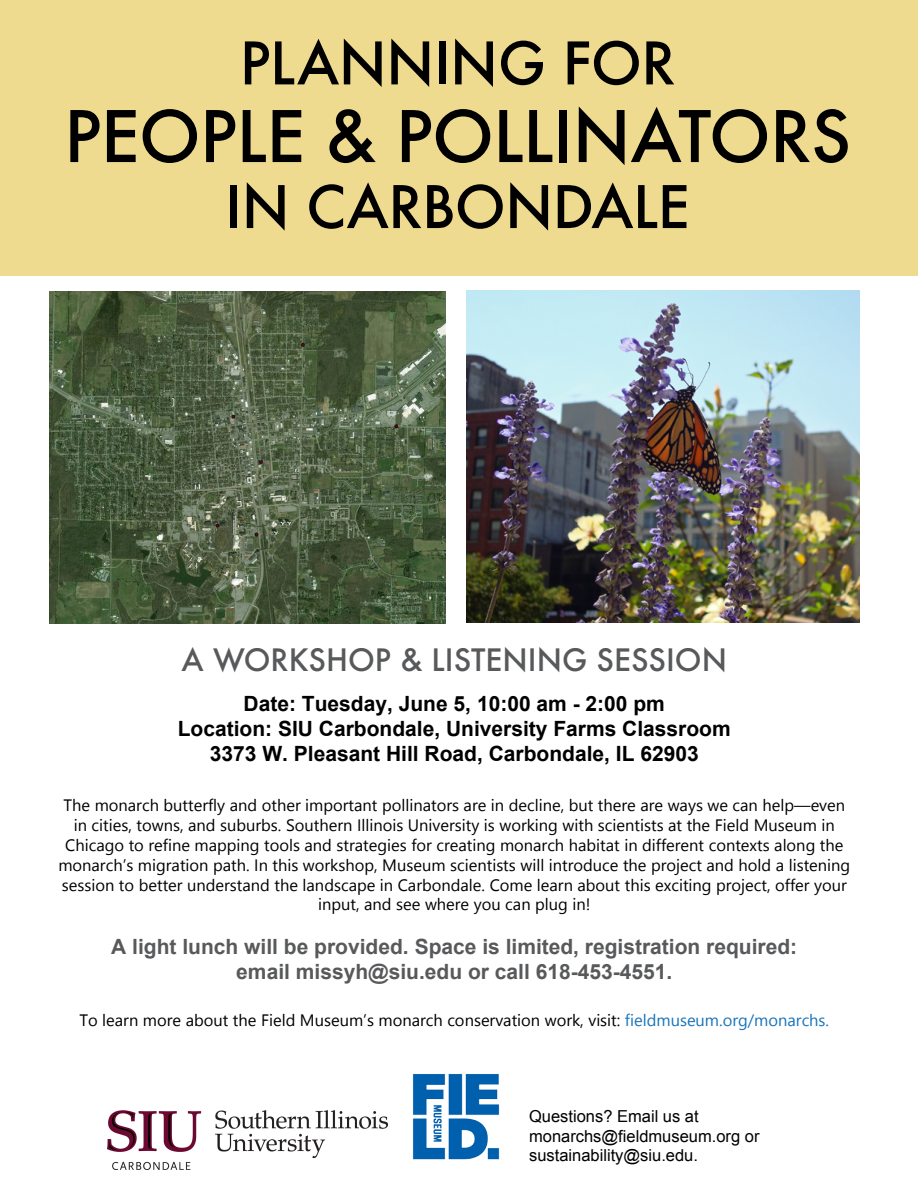
<style>
.page{position:relative;width:918px;height:1188px;background:#fff}
.page>*{position:absolute;margin:0;border:0;box-sizing:border-box;transform-origin:0 0}
.t1{font:500 69px "Futura";letter-spacing:-.01em;color:#000}
.t2{font:500 57px "Futura";letter-spacing:-.01em;color:#000}
.t3{font:500 30px "Futura";color:#58595b}
.t4{font:700 21px/25.2px "Arial";color:#000;text-align:center}
.t5{font:700 21px/25.2px "Arial";color:#58595b;text-align:center}
.t6{font:16.5px/19.8px "Nirmala UI";color:#000;text-align:center}
.t7{font:16.5px/19.8px "Arial";color:#000}
.s1{color:#1874ba}
</style>
<div class="page">
<div style="left:0;top:0;width:918px;height:276px;background:#eedb90"></div>
<img style="left:49px;top:291px;width:396px;height:332px">
<img style="left:466px;top:290px;width:393px;height:333px">
<img style="left:412px;top:1074px;width:88px;height:86px">
<img style="left:107px;top:1111px;width:281px;height:59px">
<h2 class="t2" style="left:240px;top:24px;width:437px">PLANNING FOR</h2>
<h1 class="t1" style="left:64px;top:89px;width:788px">PEOPLE &amp; POLLINATORS</h1>
<h2 class="t2" style="left:225px;top:168px;width:466px">IN CARBONDALE</h2>
<h3 class="t3" style="left:182px;top:639px;width:547px">A WORKSHOP &amp; LISTENING SESSION</h3>
<p class="t4" style="left:178px;top:691px;width:555px">Date: Tuesday, June 5, 10:00 am - 2:00 pm<br>Location: SIU Carbondale, University Farms Classroom<br>3373 W. Pleasant Hill Road, Carbondale, IL 62903</p>
<p class="t6" style="left:58px;top:795px;width:793px">The monarch butterfly and other important pollinators are in decline, but there are ways we can help—even in cities, towns, and suburbs. Southern Illinois University is working with scientists at the Field Museum in Chicago to refine mapping tools and strategies for creating monarch habitat in different contexts along the monarchʼs migration path. In this workshop, Museum scientists will introduce the project and hold a listening session to better understand the landscape in Carbondale. Come learn about this exciting project, offer your input, and see where you can plug in!</p>
<p class="t5" style="left:111px;top:934px;width:688px">A light lunch will be provided. Space is limited, registration required: email missyh@siu.edu or call 618-453-4551.</p>
<p class="t6" style="left:79px;top:1009px;width:751px">To learn more about the Field Museumʼs monarch conservation work, visit: <span class="s1">fieldmuseum.org/monarchs.</span></p>
<p class="t7" style="left:529px;top:1106px;width:232px">Questions? Email us at monarchs@fieldmuseum.org or sustainability@siu.edu.</p>
</div>
